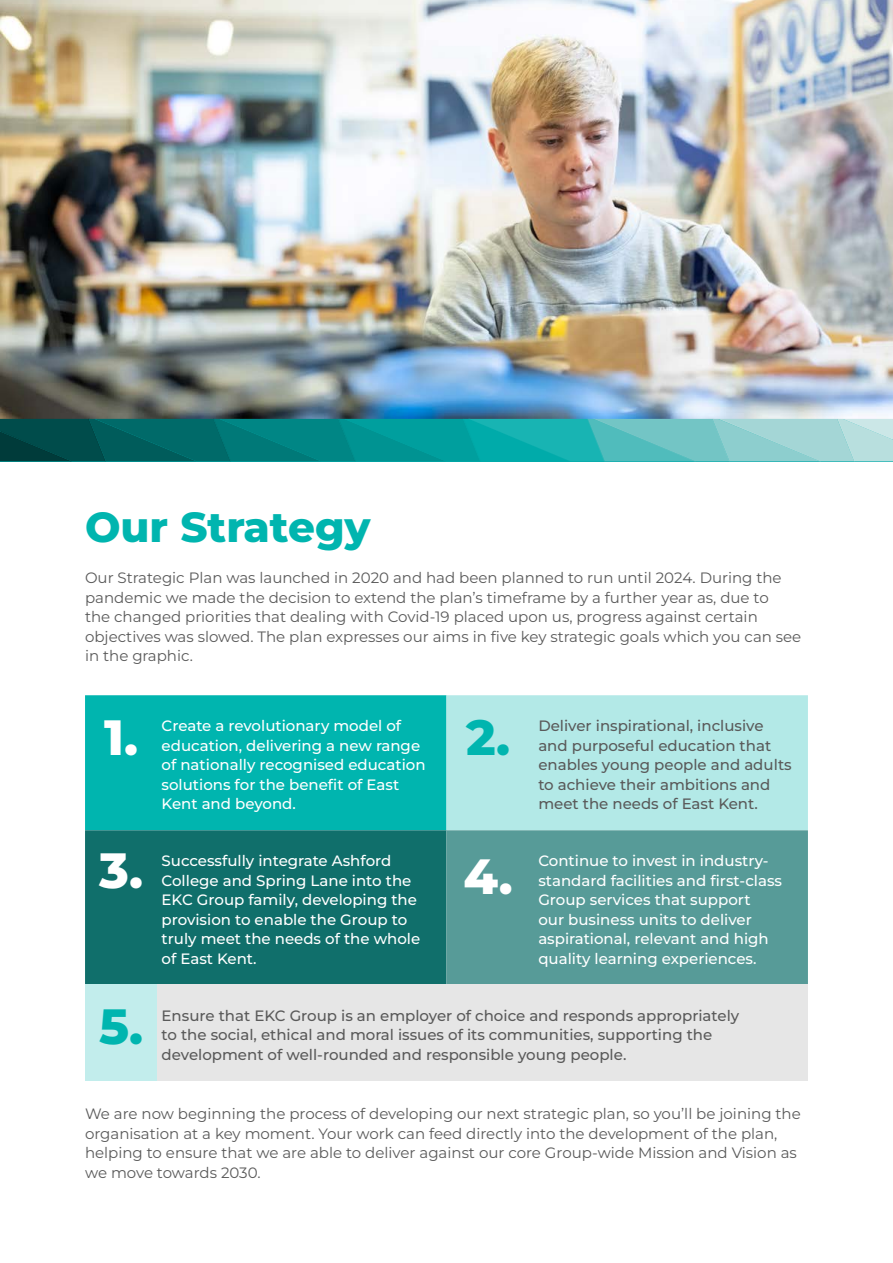
<style>
.page{position:relative;width:893px;height:1263px;background:#fff}
.page>*{position:absolute;margin:0;border:0;box-sizing:border-box;transform-origin:0 0}
.t1{font:800 49.5px "Montserrat";color:#fff}
.t2{font:800 49.5px "Montserrat";color:#00b5af}
.t3{font:800 42px "Montserrat";color:#00b5af}
.t4{font:15px/19.5px "Montserrat";color:#5a5a5a}
.t5{font:500 15px/19.5px "Montserrat";color:#fff}
.t6{font:500 15px/19.5px "Montserrat";color:#5a5a5a}
</style>
<div class="page">
<div style="left:85px;top:695px;width:361px;height:135px;background:#00b5af"></div>
<div style="left:446px;top:695px;width:362px;height:135px;background:#b3e9e7"></div>
<div style="left:85px;top:830px;width:361px;height:155px;background:#106f6b"></div>
<div style="left:446px;top:830px;width:362px;height:155px;background:#579b98"></div>
<div style="left:85px;top:985px;width:72px;height:96px;background:#c2edec"></div>
<div style="left:157px;top:985px;width:651px;height:96px;background:#e6e6e6"></div>
<img style="left:0;top:0;width:893px;height:419px">
<svg style="left:0;top:419px;width:893px;height:42px"></svg>
<h2 class="t3" style="left:85px;top:500px;width:287px">Our Strategy</h2>
<p class="t4" style="left:85px;top:568px;width:718px">Our Strategic Plan was launched in 2020 and had been planned to run until 2024. During the pandemic we made the decision to extend the plan’s timeframe by a further year as, due to<br>the changed priorities that dealing with Covid-19 placed upon us, progress against certain objectives was slowed. The plan expresses our aims in five key strategic goals which you can see in the graphic.</p>
<h1 class="t1" style="left:104px;top:704px;width:36px">1.</h1>
<p class="t5" style="left:162px;top:715px;width:265px">Create a revolutionary model of education, delivering a new range of nationally recognised education solutions for the benefit of East<br>Kent and beyond.</p>
<h1 class="t2" style="left:466px;top:704px;width:46px">2.</h1>
<p class="t6" style="left:538px;top:715px;width:255px">Deliver inspirational, inclusive and purposeful education that enables young people and adults to achieve their ambitions and meet the needs of East Kent.</p>
<h1 class="t1" style="left:99px;top:837px;width:45px">3.</h1>
<p class="t5" style="left:162px;top:851px;width:260px">Successfully integrate Ashford<br>College and Spring Lane into the<br>EKC Group family, developing the provision to enable the Group to truly meet the needs of the whole of East Kent.</p>
<h1 class="t1" style="left:463px;top:844px;width:51px">4.</h1>
<p class="t5" style="left:538px;top:851px;width:245px">Continue to invest in industry&shy;standard facilities and first-class<br>Group services that support<br>our business units to deliver aspirational, relevant and high quality learning experiences.</p>
<h1 class="t2" style="left:99px;top:993px;width:46px">5.</h1>
<p class="t6" style="left:162px;top:1005px;width:579px">Ensure that EKC Group is an employer of choice and responds appropriately to the social, ethical and moral issues of its communities, supporting the development of well-rounded and responsible young people.</p>
<p class="t4" style="left:85px;top:1104px;width:717px">We are now beginning the process of developing our next strategic plan, so you’ll be joining the organisation at a key moment. Your work can feed directly into the development of the plan, helping to ensure that we are able to deliver against our core Group-wide Mission and Vision as we move towards 2030.</p>
</div>
